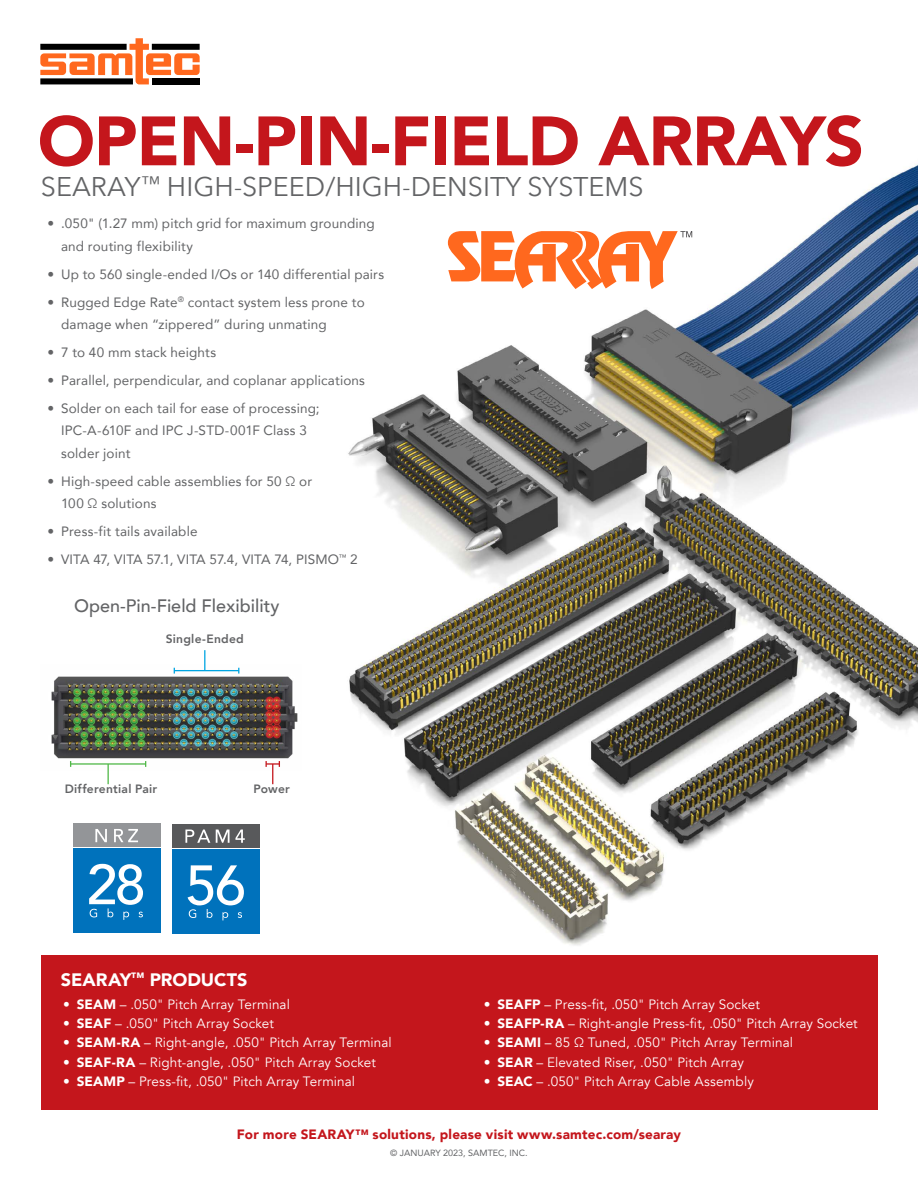
<style>
.page{position:relative;width:918px;height:1188px;background:#fff}
.page>*{position:absolute;margin:0;border:0;box-sizing:border-box;transform-origin:0 0}
.t1{font:900 69px "Avenir";letter-spacing:-.015em;color:#c4161c}
.t2{font:27px "Avenir Next";color:#636466}
.t3{font:500 18px "Avenir";color:#636466}
.t4{font:900 18px "Avenir";letter-spacing:-.005em;color:#fff}
.t5{font:13.5px/22.5px "Avenir";letter-spacing:.01em;color:#636466}
.t6{font:13.5px "Avenir";letter-spacing:.01em;color:#fff}
.t7{font:900 13.5px "Avenir";letter-spacing:.015em;color:#c4161c}
.t8{font:800 12px "Avenir";letter-spacing:.02em;color:#636466}
.t9{font:9px "Avenir";color:#636466}
.s1{font-weight:900}
</style>
<div class="page">
<img style="left:348px;top:164px;width:570px;height:782px">
<div style="left:41px;top:955px;width:837px;height:154px;background:#c4161c"></div>
<svg style="left:40px;top:38px;width:160px;height:46px"></svg>
<div style="left:40px;top:78px;width:93px;height:6px;background:#000"></div>
<div style="left:152px;top:78px;width:48px;height:6px;background:#000"></div>
<div style="left:172px;top:849px;width:87px;height:84px;background:#0072bc"></div>
<div style="left:172px;top:824px;width:87px;height:24px;background:#58595b"></div>
<svg style="left:188px;top:865px;width:56px;height:55px"></svg>
<svg style="left:185px;top:830px;width:25px;height:13px"></svg>
<svg style="left:216px;top:830px;width:29px;height:13px"></svg>
<svg style="left:448px;top:231px;width:244px;height:58px"></svg>
<img style="left:51px;top:665px;width:247px;height:106px">
<svg style="left:108px;top:765px;width:1px;height:19px"></svg>
<svg style="left:204px;top:650px;width:1px;height:20px"></svg>
<hr style="left:174px;top:670px;width:65px;height:1px;background:#00a5e2">
<hr style="left:71px;top:763px;width:75px;height:2px;background:#50b848">
<svg style="left:266px;top:761px;width:14px;height:23px"></svg>
<div style="left:73px;top:848px;width:87px;height:85px;background:#0072bc"></div>
<div style="left:73px;top:823px;width:87px;height:24px;background:#939598"></div>
<svg style="left:89px;top:864px;width:54px;height:56px"></svg>
<svg style="left:95px;top:829px;width:12px;height:13px"></svg>
<svg style="left:114px;top:829px;width:24px;height:13px"></svg>
<h1 class="t1" style="left:38px;top:82px;width:828px">OPEN-PIN-FIELD ARRAYS</h1>
<h2 class="t2" style="left:41px;top:164px;width:604px">SEARAY<sup>™</sup> HIGH-SPEED/HIGH-DENSITY SYSTEMS</h2>
<p class="t5" style="left:61px;top:212px;width:315px;text-indent:-14px">• .050" (1.27 mm) pitch grid for maximum grounding and routing flexibility</p>
<p class="t5" style="left:48px;top:263px;width:338px">• Up to 560 single-ended I/Os or 140 differential pairs</p>
<p class="t5" style="left:61px;top:290px;width:305px;text-indent:-13px">• Rugged Edge Rate<sup>®</sup> contact system less prone to damage when “zippered” during unmating</p>
<p class="t5" style="left:48px;top:341px;width:170px">• 7 to 40 mm stack heights</p>
<p class="t5" style="left:48px;top:369px;width:319px">• Parallel, perpendicular, and coplanar applications</p>
<p class="t5" style="left:61px;top:397px;width:260px;text-indent:-14px">• Solder on each tail for ease of processing;<br>IPC-A-610F and IPC J-STD-001F Class 3 solder joint</p>
<p class="t5" style="left:61px;top:470px;width:252px;text-indent:-14px">• High-speed cable assemblies for 50 Ω or<br>100 Ω solutions</p>
<p class="t5" style="left:48px;top:520px;width:151px">• Press-fit tails available</p>
<p class="t5" style="left:48px;top:548px;width:312px">• VITA 47, VITA 57.1, VITA 57.4, VITA 74, PISMO<sup>™</sup> 2</p>
<h3 class="t3" style="left:74px;top:590px;width:207px">Open-Pin-Field Flexibility</h3>
<p class="t8" style="left:166px;top:629px;width:80px">Single-Ended</p>
<p class="t8" style="left:65px;top:779px;width:94px">Differential Pair</p>
<p class="t8" style="left:254px;top:779px;width:38px">Power</p>
<h3 class="t4" style="left:61px;top:964px;width:188px">SEARAY<sup>™</sup> PRODUCTS</h3>
<p class="t6" style="left:63px;top:996px;width:228px">• <span class="s1">SEAM</span> – .050" Pitch Array Terminal</p>
<p class="t6" style="left:63px;top:1015px;width:212px">• <span class="s1">SEAF</span> – .050" Pitch Array Socket</p>
<p class="t6" style="left:63px;top:1035px;width:330px">• <span class="s1">SEAM-RA</span> – Right-angle, .050" Pitch Array Terminal</p>
<p class="t6" style="left:63px;top:1054px;width:314px">• <span class="s1">SEAF-RA</span> – Right-angle, .050" Pitch Array Socket</p>
<p class="t6" style="left:63px;top:1073px;width:293px">• <span class="s1">SEAMP</span> – Press-fit, .050" Pitch Array Terminal</p>
<p class="t6" style="left:484px;top:996px;width:278px">• <span class="s1">SEAFP</span> – Press-fit, .050" Pitch Array Socket</p>
<p class="t6" style="left:484px;top:1015px;width:375px">• <span class="s1">SEAFP-RA</span> – Right-angle Press-fit, .050" Pitch Array Socket</p>
<p class="t6" style="left:484px;top:1035px;width:311px">• <span class="s1">SEAMI</span> – 85 Ω Tuned, .050" Pitch Array Terminal</p>
<p class="t6" style="left:484px;top:1054px;width:261px">• <span class="s1">SEAR</span> – Elevated Riser, .050" Pitch Array</p>
<p class="t6" style="left:484px;top:1073px;width:272px">• <span class="s1">SEAC</span> – .050" Pitch Array Cable Assembly</p>
<p class="t7" style="left:237px;top:1123px;width:446px">For more SEARAY™ solutions, please visit www.samtec.com/searay</p>
<p class="t9" style="left:390px;top:1146px;width:139px">© JANUARY 2023, SAMTEC, INC.</p>
</div>
